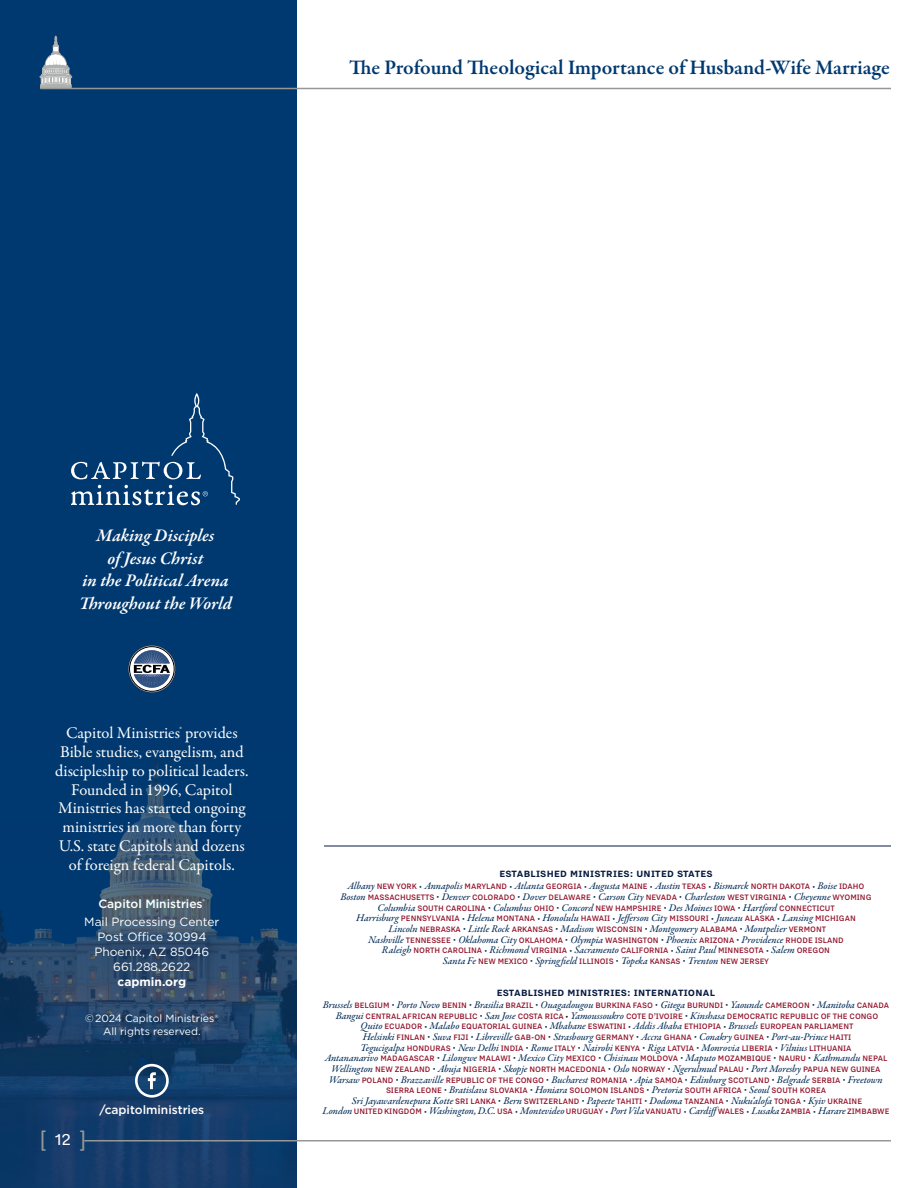
<style>
.page{position:relative;width:918px;height:1188px;background:#fff}
.page>*{position:absolute;margin:0;border:0;box-sizing:border-box;transform-origin:0 0}
.t1{font:24px "Calibri";color:#969798}
.t2{font:600 21px "Garamond Premr Pro";color:#003970}
.t3{font:italic 600 18px/22.5px "Garamond Premr Pro";letter-spacing:-.005em;color:#fff;text-align:center}
.t4{font:16.5px/18.8px "Garamond Premr Pro";color:#fff;text-align:center}
.t5{font:12px/15px "Gotham";color:#fff;text-align:center}
.t6{font:500 12px "Gotham";color:#fff}
.t7{font:700 12px "Gotham";color:#fff}
.t8{font:700 11.25px "Nitti Grotesk";letter-spacing:.025em;color:#071a41}
.t9{font:10.5px/13.5px "Gotham";color:#fff;text-align:center}
.t10{font:10.35px/10.6px "Garamond Premr Pro Med It";letter-spacing:-.01em;color:#002a55;text-align:center}
.t11{font:500 9.75px/10.6px "Nitti Grotesk";color:#91122b;text-align:center;scale:.95 1}
.s1{font-weight:500}
.s2{font-family:"Nitti Grotesk";font-size:19.5px;color:#fff}
.s3{font-family:"Nitti Grotesk";font-weight:500;font-size:9.75px;color:#91122b}
.s4{font-family:"Nitti Grotesk";font-weight:700;font-size:9px}
.s5{font-family:"Garamond Premr Pro Med It";font-weight:400;font-size:10.35px;color:#002a55}
.s6{font-weight:700;font-size:9px;color:#002a55}
.s7{color:#000}
</style>
<div class="page">
<hr style="left:40px;top:88px;width:851px;height:1px;background:#969798">
<hr style="left:324px;top:846px;width:567px;height:1px;background:#071a41">
<img style="left:0;top:0;width:297px;height:1188px">
<hr style="left:84px;top:1140px;width:807px;height:2px;background:#969798">
<svg style="left:128px;top:645px;width:47px;height:48px"></svg>
<svg style="left:135px;top:1064px;width:34px;height:34px"></svg>
<svg style="left:71px;top:393px;width:169px;height:112px"></svg>
<h2 class="t2" style="left:349px;top:55px;width:542px">The Profound Theological Importance of Husband-Wife Marriage</h2>
<h3 class="t3" style="left:79px;top:525px;width:154px">Making Disciples<br>of Jesus Christ<br>in the Political Arena<br>Throughout the World</h3>
<p class="t4" style="left:55px;top:724px;width:195px">Capitol Ministries<sup>®</sup> provides<br>Bible studies, evangelism, and discipleship to political leaders.<br>Founded in 1996, Capitol<br>Ministries has started ongoing ministries in more than forty<br>U.S. state Capitols and dozens of foreign federal Capitols.</p>
<p class="t5" style="left:84px;top:894px;width:137px;line-height:18px"><span class="s1">Capitol Ministries</span><sup>®<br></sup>Mail Processing Center</p>
<p class="t5" style="left:94px;top:929px;width:116px">Post Office 30994<br>Phoenix, AZ 85046<br>661.288.2622</p>
<p class="t7" style="left:118px;top:974px;width:70px">capmin.org</p>
<p class="t9" style="left:85px;top:1011px;width:135px">©2024 Capitol Ministries®<br>All rights reserved.</p>
<h1 class="t1" style="left:39px;top:1122px;width:49px">[ <span class="s2">12</span> ]</h1>
<p class="t6" style="left:99px;top:1102px;width:106px">/capitolministries</p>
<p class="t8" style="left:499px;top:868px;width:215px">ESTABLISHED MINISTRIES: UNITED STATES</p>
<p class="t10" style="left:348px;top:881px;width:518px">Albany <span class="s3">NEW YORK</span> <span class="s4">•</span> Annapolis <span class="s3">MARYLAND</span> <span class="s4">•</span> Atlanta <span class="s3">GEORGIA</span> <span class="s4">•</span> Augusta <span class="s3">MAINE</span> <span class="s4">•</span> Austin <span class="s3">TEXAS</span> <span class="s4">•</span> Bismarck <span class="s3">NORTH DAKOTA</span> <span class="s4">•</span> Boise <span class="s3">IDAHO</span></p>
<p class="t11" style="left:340px;top:892px;width:561px"><span class="s5">Boston</span> MASSACHUSETTS <span class="s6">•</span> <span class="s5">Denver</span> COLORADO <span class="s6">•</span> <span class="s5">Dover</span> DELAWARE <span class="s6">•</span> <span class="s5">Carson City</span> NEVADA <span class="s6">•</span> <span class="s5">Charleston</span> WEST VIRGINIA <span class="s6">•</span> <span class="s5">Cheyenne</span> WYOMING<br><span class="s5">Columbia</span> SOUTH CAROLINA <span class="s6">•</span> <span class="s5">Columbus</span> OHIO <span class="s6">•</span> <span class="s5">Concord</span> NEW HAMPSHIRE <span class="s6">•</span> <span class="s5">Des Moines</span> IOWA <span class="s6">•</span> <span class="s5">Hartford</span> CONNECTICUT</p>
<p class="t10" style="left:356px;top:913px;width:501px">Harrisburg <span class="s3">PENNSYLVANIA</span> <span class="s4">•</span> Helena <span class="s3">MONTANA</span> <span class="s4">•</span> Honolulu <span class="s3">HAWAII</span> <span class="s4">•</span> Jefferson City <span class="s3">MISSOURI</span> <span class="s4">•</span> Juneau <span class="s3">ALASKA</span> <span class="s4">•</span> Lansing <span class="s3">MICHIGAN<br></span>Lincoln <span class="s3">NEBRASKA</span> <span class="s4">•</span> Little Rock <span class="s3">ARKANSAS</span> <span class="s4">•</span> Madison <span class="s3">WISCONSIN</span> <span class="s4">•</span> Montgomery <span class="s3">ALABAMA</span> <span class="s4">•</span> Montpelier <span class="s3">VERMONT<br></span>Nashville <span class="s3">TENNESSEE</span> <span class="s4">•</span> Oklahoma City <span class="s3">OKLAHOMA</span> <span class="s4">•</span> Olympia <span class="s3">WASHINGTON</span> <span class="s4">•</span> Phoenix <span class="s3">ARIZONA</span> <span class="s4">•</span> Providence <span class="s3">RHODE ISLAND</span></p>
<p class="t11" style="left:382px;top:945px;width:473px"><span class="s5">Raleigh</span> NORTH CAROLINA <span class="s6">•</span> <span class="s5">Richmond</span> VIRGINIA <span class="s6">•</span> <span class="s5">Sacramento</span> CALIFORNIA <span class="s6">•</span> <span class="s5">Saint Paul</span> MINNESOTA <span class="s6">•</span> <span class="s5">Salem</span> OREGON<br><span class="s5">Santa Fe</span> NEW MEXICO <span class="s6">•</span> <span class="s5">Springfield</span> ILLINOIS <span class="s6">•</span> <span class="s5">Topeka</span> KANSAS <span class="s6">•</span> <span class="s5">Trenton</span> NEW JERSEY</p>
<p class="t8" style="left:497px;top:986px;width:220px">ESTABLISHED MINISTRIES: INTERNATIONAL</p>
<p class="t10" style="left:323px;top:1000px;width:568px">Brussels <span class="s3">BELGIUM</span> <span class="s4">•</span> Porto Novo <span class="s3">BENIN</span> <span class="s4">•</span> Brasilia <span class="s3">BRAZIL</span> <span class="s4">•</span> Ouagadougou <span class="s3">BURKINA FASO</span> <span class="s4">•</span> Gitega <span class="s3">BURUNDI</span> <span class="s4">•</span> Yaounde <span class="s3">CAMEROON</span> <span class="s4">•</span> Manitoba <span class="s3">CANADA</span></p>
<p class="t11" style="left:336px;top:1010px;width:573px"><span class="s5">Bangui</span> CENTRAL AFRICAN REPUBLIC <span class="s6">•</span> <span class="s5">San Jose</span> COSTA RICA <span class="s7">•</span> <span class="s5">Yamoussoukro</span> COTE D’IVOIRE <span class="s6">•</span> <span class="s5">Kinshasa</span> DEMOCRATIC REPUBLIC OF THE CONGO<br><span class="s5">Quito</span> ECUADOR <span class="s6">•</span> <span class="s5">Malabo</span> EQUATORIAL GUINEA <span class="s6">•</span> <span class="s5">Mbabane</span> ESWATINI <span class="s6">•</span> <span class="s5">Addis Ababa</span> ETHIOPIA <span class="s6">•</span> <span class="s5">Brussels</span> EUROPEAN PARLIAMENT</p>
<p class="t10" style="left:325px;top:1032px;width:564px">Helsinki <span class="s3">FINLAN</span> <span class="s4">•</span> Suva <span class="s3">FIJI</span> <span class="s4">•</span> Libreville <span class="s3">GAB-ON</span> <span class="s4">•</span> Strasbourg <span class="s3">GERMANY</span> <span class="s4">•</span> Accra <span class="s3">GHANA</span> <span class="s4">•</span> Conakry <span class="s3">GUINEA</span> <span class="s4">•</span> Port-au-Prince <span class="s3">HAITI<br></span>Tegucigalpa <span class="s3">HONDURAS</span> <span class="s4">•</span> New Delhi <span class="s3">INDIA</span> <span class="s4">•</span> Rome <span class="s3">ITALY</span> <span class="s4">•</span> Nairobi <span class="s3">KENYA</span> <span class="s4">•</span> Riga <span class="s3">LATVIA</span> <span class="s4">•</span> Monrovia <span class="s3">LIBERIA</span> <span class="s4">•</span> Vilnius <span class="s3">LITHUANIA<br></span>Antananarivo <span class="s3">MADAGASCAR</span> <span class="s4">•</span> Lilongwe <span class="s3">MALAWI</span> <span class="s4">•</span> Mexico City <span class="s3">MEXICO</span> <span class="s4">•</span> Chisinau <span class="s3">MOLDOVA</span> <span class="s4">•</span> Maputo <span class="s3">MOZAMBIQUE</span> <span class="s4">•</span> <span class="s3">NAURU</span> <span class="s4">•</span> Kathmandu <span class="s3">NEPAL</span></p>
<p class="t11" style="left:332px;top:1064px;width:579px"><span class="s5">Wellington</span> NEW ZEALAND <span class="s6">•</span> <span class="s5">Abuja</span> NIGERIA <span class="s6">•</span> <span class="s5">Skopje</span> NORTH MACEDONIA <span class="s6">•</span> <span class="s5">Oslo</span> NORWAY <span class="s6">•</span> <span class="s5">Ngerulmud</span> PALAU <span class="s6">•</span> <span class="s5">Port Moresby</span> PAPUA NEW GUINEA</p>
<p class="t10" style="left:329px;top:1075px;width:555px">Warsaw <span class="s3">POLAND</span> <span class="s4">•</span> Brazzaville <span class="s3">REPUBLIC OF THE CONGO</span> <span class="s4">•</span> Bucharest <span class="s3">ROMANIA</span> <span class="s4">•</span> Apia <span class="s3">SAMOA</span> <span class="s4">•</span> Edinburg <span class="s3">SCOTLAND</span> <span class="s4">•</span> Belgrade <span class="s3">SERBIA</span> <span class="s4">•</span> Freetown</p>
<p class="t11" style="left:386px;top:1085px;width:465px">SIERRA LEONE <span class="s6">•</span> <span class="s5">Bratislava</span> SLOVAKIA <span class="s6">•</span> <span class="s5">Honiara</span> SOLOMON ISLANDS <span class="s6">•</span> <span class="s5">Pretoria</span> SOUTH AFRICA <span class="s6">•</span> <span class="s5">Seoul</span> SOUTH KOREA</p>
<p class="t10" style="left:323px;top:1096px;width:569px">Sri Jayawardenepura Kotte <span class="s3">SRI LANKA</span> <span class="s4">•</span> Bern <span class="s3">SWITZERLAND</span> <span class="s4">•</span> Papeete <span class="s3">TAHITI</span> <span class="s4">•</span> Dodoma <span class="s3">TANZANIA</span> <span class="s4">•</span> Nuku’alofa <span class="s3">TONGA</span> <span class="s4">•</span> Kyiv <span class="s3">UKRAINE<br></span>London <span class="s3">UNITED KINGDOM</span> <span class="s4">•</span> Washington, D.C. <span class="s3">USA</span> <span class="s4">•</span> Montevideo <span class="s3">URUGUAY</span> <span class="s4">•</span> Port Vila <span class="s3">VANUATU</span> <span class="s4">•</span> Cardiff<span class="s3">WALES</span> <span class="s4">•</span> Lusaka <span class="s3">ZAMBIA</span> <span class="s4">•</span> Harare <span class="s3">ZIMBABWE</span></p>
</div>
